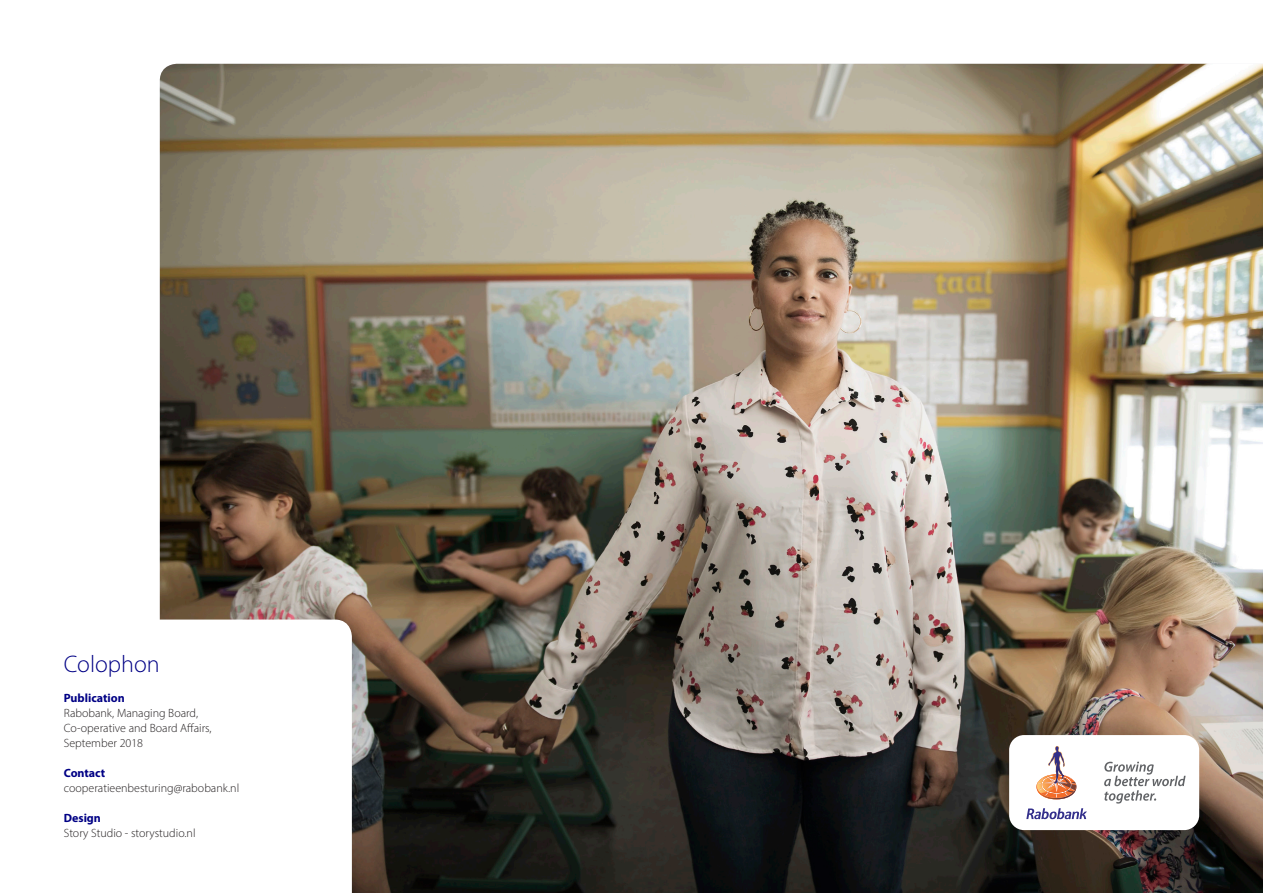
<style>
.page{position:relative;width:1263px;height:893px;background:#fff}
.page>*{position:absolute;margin:0;border:0;box-sizing:border-box;transform-origin:0 0}
.t1{font:300 24px "Myriad Pro";color:#000085}
.t2{font:300 12px/15px "Myriad Pro";color:#231f20}
.t3{font:700 12px "Myriad Pro";color:#000085}
</style>
<div class="page">
<img style="left:160px;top:64px;width:1103px;height:829px">
<svg style="left:160px;top:620px;width:192px;height:273px"></svg>
<div style="left:1009px;top:735px;width:190px;height:95px;background:#fff;border-radius:15px"></div>
<svg style="left:1104px;top:762px;width:81px;height:42px"></svg>
<svg style="left:1026px;top:808px;width:61px;height:11px"></svg>
<svg style="left:1036px;top:746px;width:41px;height:53px"></svg>
<p class="t1" style="left:64px;top:650px;width:97px">Colophon</p>
<p class="t3" style="left:64px;top:690px;width:62px">Publication</p>
<p class="t2" style="left:64px;top:705px;width:149px">Rabobank, Managing Board,<br>Co-operative and Board Affairs,</p>
<p class="t2" style="left:64px;top:735px;width:81px">September 2018</p>
<p class="t3" style="left:64px;top:765px;width:43px">Contact</p>
<p class="t2" style="left:64px;top:780px;width:177px">cooperatieenbesturing@rabobank.nl</p>
<p class="t3" style="left:64px;top:810px;width:39px">Design</p>
<p class="t2" style="left:64px;top:825px;width:133px">Story Studio - storystudio.nl</p>
</div>
